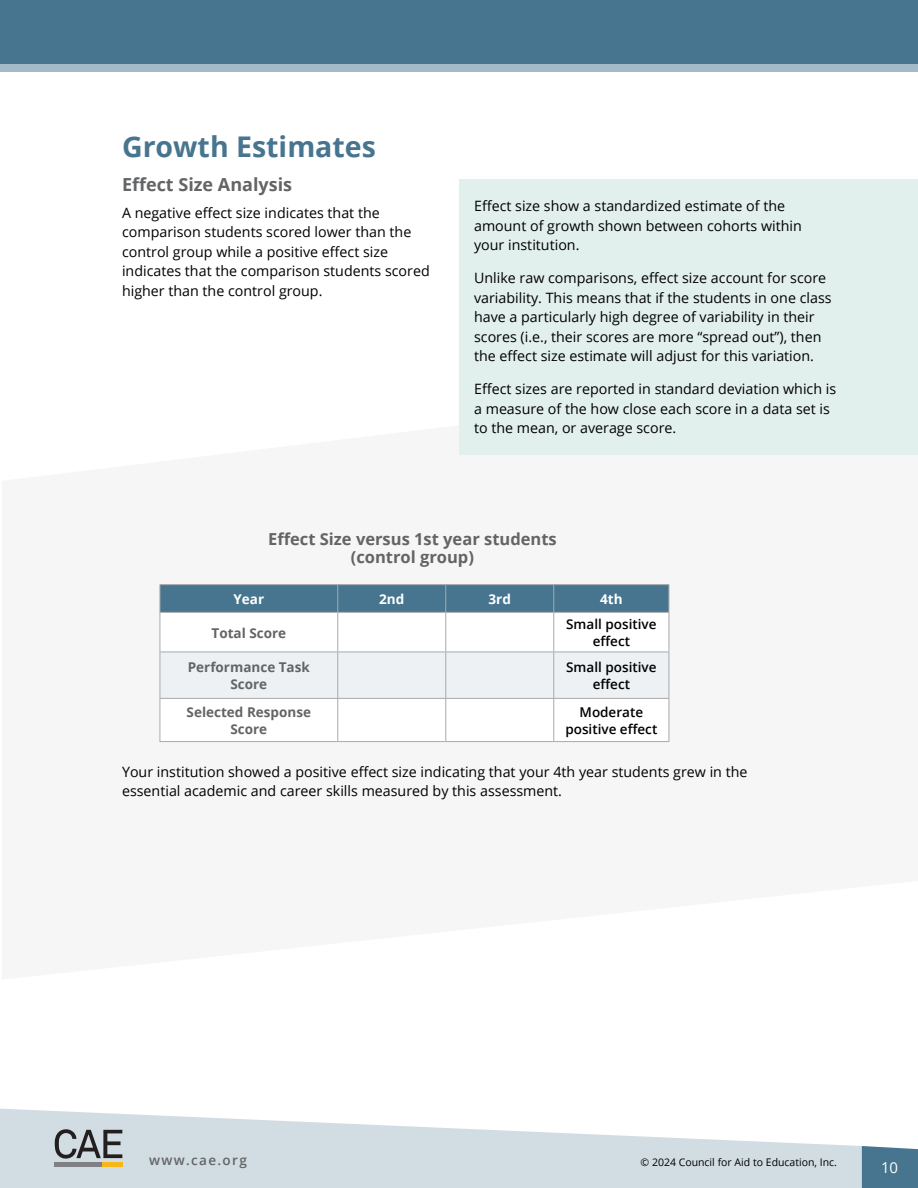
<style>
.page{position:relative;width:918px;height:1188px;background:#fff}
.page>*{position:absolute;margin:0;border:0;box-sizing:border-box;transform-origin:0 0}
.Big_header{font:700 28.5px "Open Sans";color:#47758f}
.Report_header{font:700 18px "Open Sans";color:#636466}
.Report_text{font:700 16.5px/18px "Open Sans";color:#636466;text-align:center}
.t1{font:15px "Open Sans";color:#fff}
.Report_text-2{font:14.25px/19.5px "Open Sans";color:#000}
.bar_chart_numbers{font:600 13.5px/16.5px "Open Sans";color:#000;text-align:center}
.bar_chart_numbers-2{font:700 13.5px/16.5px "Open Sans";color:#636466;text-align:center}
.bar_chart_numbers-3{font:700 13.5px "Open Sans";color:#fff}
.t2{font:600 13.5px "Open Sans";letter-spacing:.1em;color:#636466}
.t3{font:10.5px "Open Sans";color:#000}
</style>
<div class="page">
<svg style="left:0;top:1109px;width:862px;height:79px;fill:#d1dde3"></svg>
<svg style="left:55px;top:1128px;width:67px;height:34px;background:#969da1"></svg>
<hr style="left:102px;top:1162px;width:21px;height:4px;background:#f9b717">
<hr style="left:55px;top:1162px;width:47px;height:4px;background:#808184">
<div style="left:862px;top:1146px;width:56px;height:42px;background:#47758f"></div>
<div style="left:0;top:0;width:918px;height:65px;background:#47758f"></div>
<div style="left:0;top:64px;width:918px;height:7px;background:#a3bac7"></div>
<div style="left:459px;top:179px;width:459px;height:276px;background:#e2f0ed"></div>
<svg style="left:161px;top:613px;width:508px;height:128px"></svg>
<div style="left:161px;top:653px;width:508px;height:45px;background:#edf1f4"></div>
<hr style="left:160px;top:584px;width:178px;height:1px;background:#a7a9ac">
<hr style="left:338px;top:584px;width:108px;height:1px;background:#a7a9ac">
<hr style="left:446px;top:584px;width:108px;height:1px;background:#a7a9ac">
<hr style="left:554px;top:584px;width:115px;height:1px;background:#a7a9ac">
<svg style="left:160px;top:585px;width:510px;height:27px;background:#49768f"></svg>
<hr style="left:160px;top:612px;width:178px;height:1px;background:#a7a9ac">
<hr style="left:160px;top:613px;width:1px;height:39px;background:#a7a9ac">
<hr style="left:338px;top:612px;width:108px;height:1px;background:#a7a9ac">
<hr style="left:337px;top:613px;width:1px;height:39px;background:#a7a9ac">
<hr style="left:446px;top:612px;width:108px;height:1px;background:#a7a9ac">
<hr style="left:445px;top:613px;width:1px;height:39px;background:#a7a9ac">
<hr style="left:554px;top:612px;width:115px;height:1px;background:#a7a9ac">
<hr style="left:553px;top:613px;width:1px;height:39px;background:#a7a9ac">
<hr style="left:669px;top:613px;width:1px;height:39px;background:#a7a9ac">
<hr style="left:160px;top:652px;width:178px;height:1px;background:#a7a9ac">
<hr style="left:160px;top:652px;width:1px;height:46px;background:#a7a9ac">
<hr style="left:338px;top:652px;width:108px;height:1px;background:#a7a9ac">
<hr style="left:337px;top:652px;width:1px;height:46px;background:#a7a9ac">
<hr style="left:446px;top:652px;width:108px;height:1px;background:#a7a9ac">
<hr style="left:445px;top:652px;width:1px;height:46px;background:#a7a9ac">
<hr style="left:554px;top:652px;width:115px;height:1px;background:#a7a9ac">
<hr style="left:553px;top:652px;width:1px;height:46px;background:#a7a9ac">
<hr style="left:669px;top:652px;width:1px;height:46px;background:#a7a9ac">
<hr style="left:160px;top:698px;width:178px;height:1px;background:#a7a9ac">
<hr style="left:160px;top:699px;width:1px;height:42px;background:#a7a9ac">
<hr style="left:338px;top:698px;width:108px;height:1px;background:#a7a9ac">
<hr style="left:337px;top:699px;width:1px;height:42px;background:#a7a9ac">
<hr style="left:446px;top:698px;width:108px;height:1px;background:#a7a9ac">
<hr style="left:445px;top:699px;width:1px;height:42px;background:#a7a9ac">
<hr style="left:554px;top:698px;width:115px;height:1px;background:#a7a9ac">
<hr style="left:553px;top:699px;width:1px;height:42px;background:#a7a9ac">
<hr style="left:669px;top:699px;width:1px;height:42px;background:#a7a9ac">
<hr style="left:160px;top:741px;width:178px;height:1px;background:#a7a9ac">
<hr style="left:338px;top:741px;width:108px;height:1px;background:#a7a9ac">
<hr style="left:446px;top:741px;width:108px;height:1px;background:#a7a9ac">
<hr style="left:554px;top:741px;width:115px;height:1px;background:#a7a9ac">
<p class="Big_header" style="left:122px;top:126px;width:255px">Growth Estimates</p>
<p class="Report_header" style="left:122px;top:172px;width:172px">Effect Size Analysis</p>
<p class="Report_text-2" style="left:122px;top:202px;width:309px">A negative effect size indicates that the comparison students scored lower than the control group while a positive effect size indicates that the comparison students scored higher than the control group.</p>
<p class="Report_text-2" style="left:474px;top:196px;width:329px">Effect size show a standardized estimate of the amount of growth shown between cohorts within your institution.</p>
<p class="Report_text-2" style="left:474px;top:268px;width:359px">Unlike raw comparisons, effect size account for score variability. This means that if the students in one class have a particularly high degree of variability in their scores (i.e., their scores are more “spread out”), then the effect size estimate will adjust for this variation.</p>
<p class="Report_text-2" style="left:474px;top:379px;width:364px">Effect sizes are reported in standard deviation which is a measure of the how close each score in a data set is to the mean, or average score.</p>
<p class="Report_text" style="left:268px;top:530px;width:290px">Effect Size versus 1st year students (control group)</p>
<p class="bar_chart_numbers-3" style="left:234px;top:590px;width:32px">Year</p>
<p class="bar_chart_numbers-3" style="left:379px;top:590px;width:27px">2nd</p>
<p class="bar_chart_numbers-3" style="left:489px;top:590px;width:24px">3rd</p>
<p class="bar_chart_numbers-3" style="left:600px;top:590px;width:24px">4th</p>
<p class="bar_chart_numbers-2" style="left:212px;top:624px;width:76px">Total Score</p>
<p class="bar_chart_numbers" style="left:566px;top:616px;width:92px">Small positive effect</p>
<p class="bar_chart_numbers-2" style="left:188px;top:659px;width:124px">Performance Task<br>Score</p>
<p class="bar_chart_numbers" style="left:566px;top:659px;width:92px">Small positive effect</p>
<p class="bar_chart_numbers-2" style="left:187px;top:704px;width:126px">Selected Response<br>Score</p>
<p class="bar_chart_numbers" style="left:565px;top:704px;width:93px">Moderate positive effect</p>
<p class="Report_text-2" style="left:122px;top:761px;width:627px">Your institution showed a positive effect size indicating that your 4th year students grew in the essential academic and career skills measured by this assessment.</p>
<p class="t2" style="left:149px;top:1150px;width:99px">www.cae.org</p>
<p class="t3" style="left:641px;top:1155px;width:198px">© 2024 Council for Aid to Education, Inc.</p>
<p class="t1" style="left:881px;top:1157px;width:19px">10</p>
</div>
